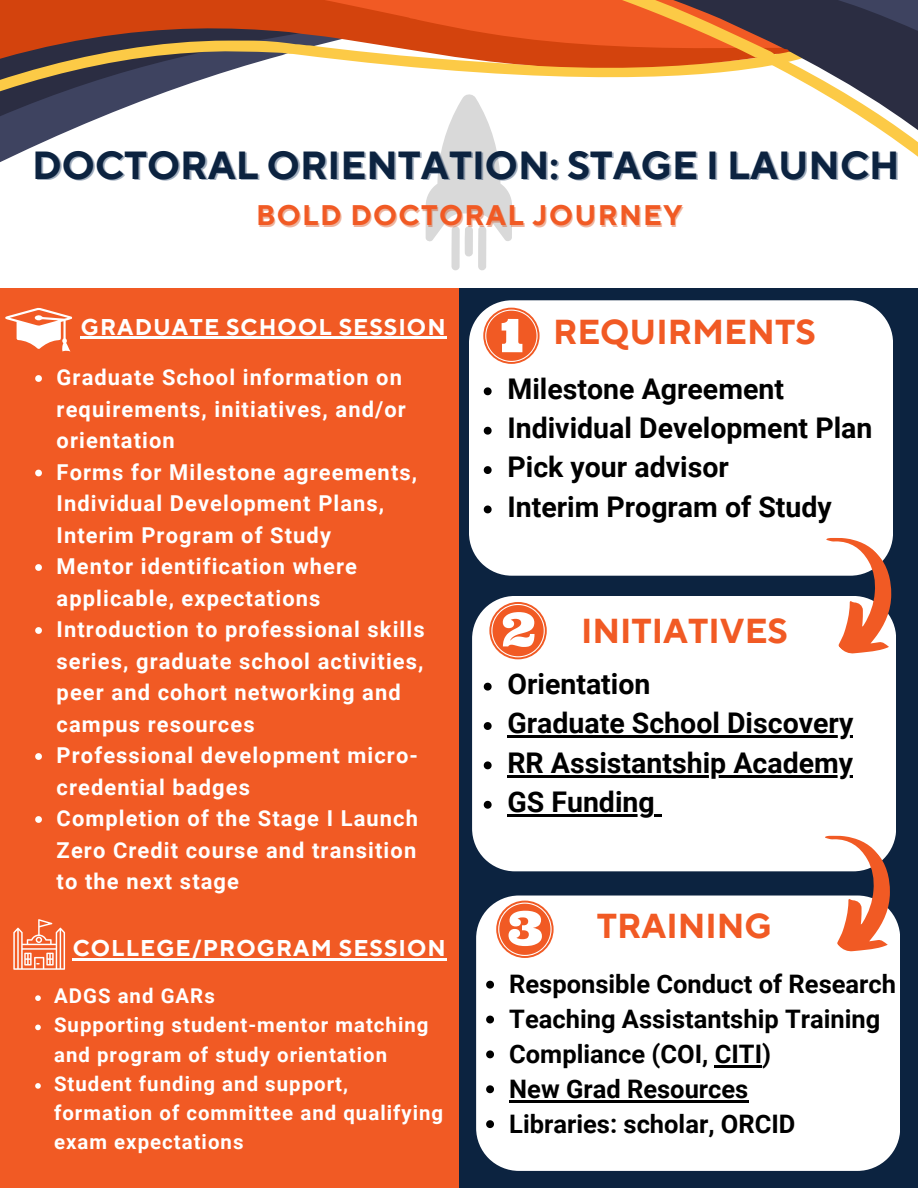
<style>
.page{position:relative;width:918px;height:1188px;background:#fff}
.page>*{position:absolute;margin:0;border:0;box-sizing:border-box;transform-origin:0 0}
.t1{font:700 39px "TT Norms Pro";color:#0c2340}
.t2{font:700 34.5px "TT Norms Pro";color:#f15a24}
.t3{font:700 28.5px "Roboto";color:#000}
.t4{font:700 28.2px "TT Norms Pro";letter-spacing:.05em;color:#f15a24}
.t5{font:700 25.5px "Roboto";color:#000}
.t6{font:700 22.8px "TT Norms Pro";letter-spacing:.05em;color:#fff}
.t7{font:700 21.9px/31.5px "Roboto";letter-spacing:.05em;color:#fff}
.t8{font:700 20.4px/29.2px "Roboto";letter-spacing:.05em;color:#fff}
</style>
<div class="page">
<div style="left:459px;top:894px;width:459px;height:294px;background:#0c2340"></div>
<div style="left:459px;top:288px;width:459px;height:606px;background:#0c2340"></div>
<div style="left:0;top:288px;width:459px;height:900px;background:#f15a24"></div>
<svg style="left:13px;top:919px;width:52px;height:51px"></svg>
<svg style="left:5px;top:308px;width:68px;height:43px"></svg>
<svg style="left:0;top:123px;width:87px;height:39px"></svg>
<svg style="left:0;top:65px;width:407px;height:58px"></svg>
<svg style="left:0;top:0;width:407px;height:65px;fill:#d3430d"></svg>
<svg style="left:407px;top:0;width:511px;height:157px"></svg>
<svg style="left:426px;top:93px;width:86px;height:178px"></svg>
<hr style="left:73px;top:958px;width:374px;height:2px;background:#fff">
<svg style="left:472px;top:596px;width:424px;height:275px"></svg>
<svg style="left:469px;top:300px;width:424px;height:276px"></svg>
<svg style="left:779px;top:520px;width:139px;height:152px"></svg>
<svg style="left:484px;top:683px;width:8px;height:8px"></svg>
<svg style="left:484px;top:722px;width:8px;height:8px"></svg>
<hr style="left:507px;top:736px;width:346px;height:2px;background:#000">
<svg style="left:484px;top:761px;width:8px;height:8px"></svg>
<hr style="left:507px;top:775px;width:346px;height:2px;background:#000">
<svg style="left:484px;top:801px;width:8px;height:8px"></svg>
<hr style="left:507px;top:814px;width:148px;height:3px;background:#000">
<svg style="left:655px;top:814px;width:7px;height:3px"></svg>
<svg style="left:476px;top:896px;width:424px;height:275px"></svg>
<svg style="left:486px;top:981px;width:8px;height:8px"></svg>
<svg style="left:486px;top:1016px;width:8px;height:7px"></svg>
<svg style="left:486px;top:1050px;width:8px;height:8px"></svg>
<hr style="left:715px;top:1065px;width:47px;height:2px;background:#000">
<svg style="left:486px;top:1085px;width:8px;height:8px"></svg>
<hr style="left:509px;top:1100px;width:239px;height:2px;background:#000">
<svg style="left:486px;top:1120px;width:8px;height:8px"></svg>
<svg style="left:778px;top:818px;width:140px;height:152px"></svg>
<svg style="left:483px;top:308px;width:57px;height:56px"></svg>
<svg style="left:489px;top:602px;width:58px;height:57px"></svg>
<svg style="left:496px;top:901px;width:58px;height:57px"></svg>
<svg style="left:35px;top:375px;width:7px;height:7px"></svg>
<svg style="left:35px;top:470px;width:7px;height:6px"></svg>
<svg style="left:35px;top:564px;width:7px;height:7px"></svg>
<svg style="left:35px;top:627px;width:7px;height:7px"></svg>
<svg style="left:35px;top:753px;width:7px;height:7px"></svg>
<svg style="left:35px;top:816px;width:7px;height:7px"></svg>
<hr style="left:81px;top:337px;width:366px;height:2px;background:#fff">
<svg style="left:35px;top:995px;width:6px;height:6px"></svg>
<svg style="left:35px;top:1025px;width:6px;height:5px"></svg>
<svg style="left:35px;top:1083px;width:6px;height:6px"></svg>
<svg style="left:484px;top:387px;width:8px;height:8px"></svg>
<svg style="left:484px;top:427px;width:8px;height:8px"></svg>
<svg style="left:484px;top:466px;width:8px;height:8px"></svg>
<svg style="left:484px;top:506px;width:8px;height:7px"></svg>
<p class="t1" style="left:32px;top:142px;width:869px">DOCTORAL ORIENTATION: STAGE I LAUNCH</p>
<p class="t4" style="left:256px;top:199px;width:428px">BOLD DOCTORAL JOURNEY</p>
<p class="t6" style="left:81px;top:313px;width:366px">GRADUATE SCHOOL SESSION</p>
<p class="t7" style="left:57px;top:362px;width:351px">Graduate School information on requirements, initiatives, and/or orientation</p>
<p class="t7" style="left:57px;top:457px;width:362px">Forms for Milestone agreements,<br>Individual Development Plans,<br>Interim Program of Study</p>
<p class="t7" style="left:57px;top:551px;width:302px">Mentor identification where applicable, expectations</p>
<p class="t7" style="left:57px;top:614px;width:369px">Introduction to professional skills series, graduate school activities, peer and cohort networking and campus resources</p>
<p class="t7" style="left:57px;top:740px;width:363px">Professional development micro&shy;credential badges</p>
<p class="t7" style="left:57px;top:803px;width:363px;text-align:justify">Completion of the Stage I Launch Zero Credit course and transition to the next stage</p>
<p class="t6" style="left:73px;top:934px;width:375px">COLLEGE/PROGRAM SESSION</p>
<p class="t8" style="left:54px;top:982px;width:162px">ADGS and GARs</p>
<p class="t8" style="left:54px;top:1011px;width:376px">Supporting student-mentor matching and program of study orientation</p>
<p class="t8" style="left:54px;top:1069px;width:391px">Student funding and support, formation of committee and qualifying exam expectations</p>
<p class="t2" style="left:553px;top:311px;width:264px">REQUIRMENTS</p>
<p class="t3" style="left:507px;top:372px;width:278px">Milestone Agreement</p>
<p class="t3" style="left:507px;top:412px;width:367px">Individual Development Plan</p>
<p class="t3" style="left:507px;top:451px;width:223px">Pick your advisor</p>
<p class="t3" style="left:507px;top:490px;width:326px">Interim Program of Study</p>
<p class="t2" style="left:581px;top:611px;width:208px">INITIATIVES</p>
<p class="t3" style="left:507px;top:668px;width:145px">Orientation</p>
<p class="t3" style="left:507px;top:707px;width:347px">Graduate School Discovery</p>
<p class="t3" style="left:507px;top:746px;width:347px">RR Assistantship Academy</p>
<p class="t3" style="left:507px;top:786px;width:149px">GS Funding</p>
<p class="t2" style="left:597px;top:905px;width:177px">TRAINING</p>
<p class="t5" style="left:509px;top:969px;width:388px">Responsible Conduct of Research</p>
<p class="t5" style="left:509px;top:1004px;width:373px">Teaching Assistantship Training</p>
<p class="t5" style="left:509px;top:1039px;width:263px">Compliance (COI, CITI)</p>
<p class="t5" style="left:509px;top:1074px;width:241px">New Grad Resources</p>
<p class="t5" style="left:509px;top:1109px;width:288px">Libraries: scholar, ORCID</p>
</div>
